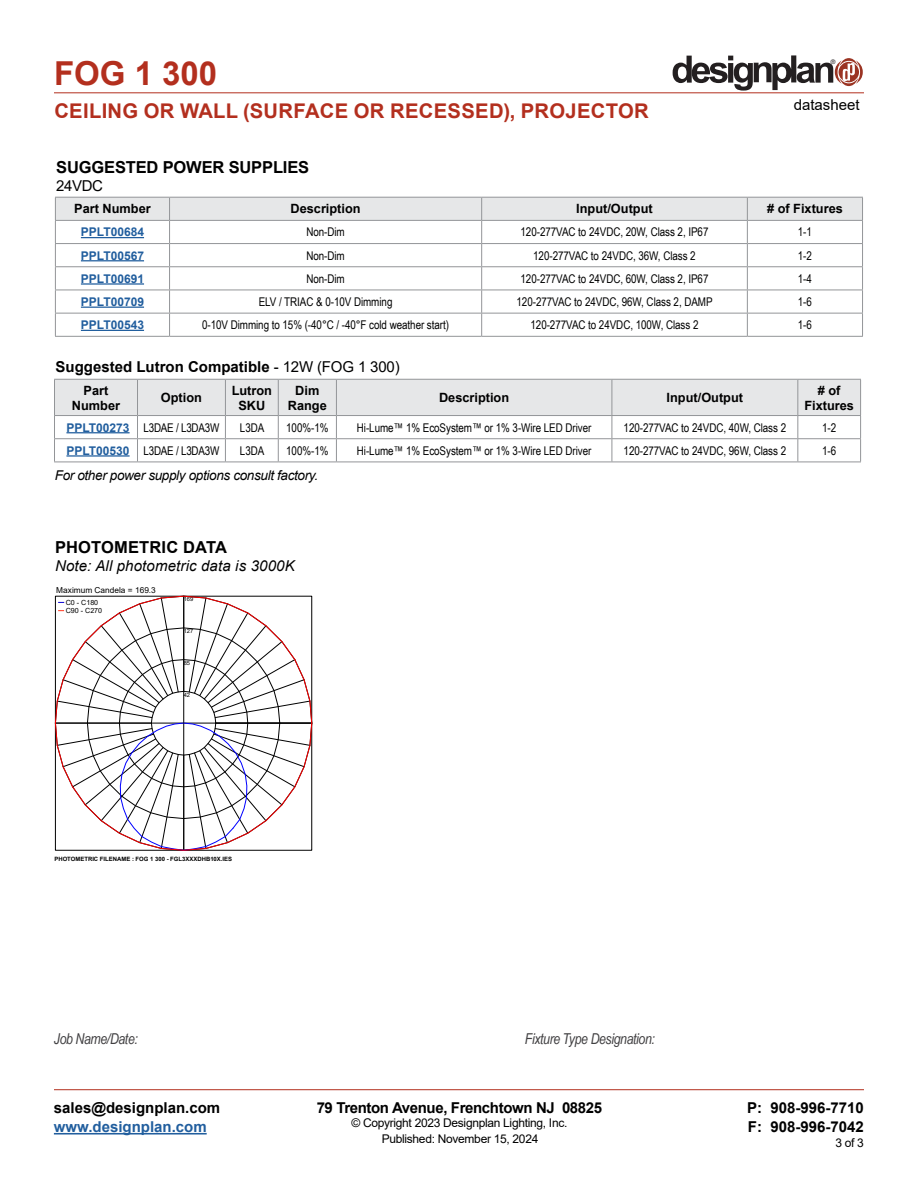
<style>
.page{position:relative;width:918px;height:1188px;background:#fff}
.page>*{position:absolute;margin:0;border:0;box-sizing:border-box;transform-origin:0 0}
.t1{font:700 33px "Arial";color:#b32f1e}
.t2{font:700 20.25px "Arial";letter-spacing:.015em;color:#b32f1e}
.t3{font:700 16.5px "Arial";letter-spacing:-.01em;color:#000}
.t4{font:700 16.5px "Arial";letter-spacing:.01em;color:#000}
.t5{font:700 15px/19.5px "Arial";color:#000}
.t6{font:italic 15px "Arial Narrow";letter-spacing:-.025em;color:#414042}
.t7{font:700 15px "Arial";letter-spacing:-.025em;color:#000}
.t8{font:italic 15px "Arial";letter-spacing:.01em;color:#000}
.t9{font:700 15px "Arial";color:#215e9e}
.t10{font:15px "Arial";color:#000}
.t11{font:italic 13.5px "Arial";letter-spacing:-.025em;color:#000}
.t12{font:700 12.75px/15px "Arial";color:#000;text-align:center}
.t13{font:12px "Arial Narrow";letter-spacing:-.005em;color:#000}
.t14{font:12px "Arial";letter-spacing:-.025em;color:#000}
.t15{font:700 12px "Arial";color:#215e9e}
.t16{font:8.25px "Arial";color:#000}
.t17{font:7.05px/7.9px "Arial";color:#000}
.t18{font:6.3px "Helvetica";color:#231f20}
.t19{font:700 5.85px "Arial";color:#000}
.t20{font:5.7px "Arial";letter-spacing:.005em;color:#000}
.s1{font-weight:400}
.s2{font-family:"Arial";font-weight:700;color:#215e9e}
</style>
<div class="page">
<hr style="left:54px;top:93px;width:810px;height:1px;background:#b32f1e">
<hr style="left:54px;top:1089px;width:810px;height:1px;background:#b32f1e">
<hr style="left:54px;top:1133px;width:153px;height:2px;background:#215e9e">
<svg style="left:673px;top:55px;width:190px;height:36px"></svg>
<hr style="left:55px;top:336px;width:115px;height:1px;background:#939598">
<hr style="left:170px;top:336px;width:312px;height:1px;background:#939598">
<hr style="left:482px;top:336px;width:265px;height:1px;background:#939598">
<hr style="left:747px;top:336px;width:116px;height:1px;background:#939598">
<svg style="left:55px;top:197px;width:808px;height:139px"></svg>
<hr style="left:81px;top:237px;width:63px;height:1px;background:#215e9e">
<hr style="left:81px;top:260px;width:63px;height:1px;background:#215e9e">
<hr style="left:81px;top:283px;width:63px;height:2px;background:#215e9e">
<hr style="left:81px;top:307px;width:63px;height:1px;background:#215e9e">
<hr style="left:81px;top:330px;width:63px;height:1px;background:#215e9e">
<hr style="left:54px;top:462px;width:84px;height:1px;background:#939598">
<hr style="left:138px;top:462px;width:87px;height:1px;background:#939598">
<hr style="left:225px;top:462px;width:53px;height:1px;background:#939598">
<hr style="left:278px;top:462px;width:58px;height:1px;background:#939598">
<hr style="left:336px;top:462px;width:276px;height:1px;background:#939598">
<hr style="left:612px;top:462px;width:186px;height:1px;background:#939598">
<hr style="left:798px;top:462px;width:63px;height:1px;background:#939598">
<svg style="left:54px;top:380px;width:807px;height:82px"></svg>
<hr style="left:54px;top:379px;width:84px;height:1px;background:#939598">
<hr style="left:54px;top:380px;width:1px;height:35px;background:#939598">
<hr style="left:138px;top:379px;width:87px;height:1px;background:#939598">
<hr style="left:225px;top:379px;width:53px;height:1px;background:#939598">
<hr style="left:278px;top:379px;width:58px;height:1px;background:#939598">
<hr style="left:336px;top:379px;width:276px;height:1px;background:#939598">
<hr style="left:612px;top:379px;width:186px;height:1px;background:#939598">
<hr style="left:798px;top:379px;width:63px;height:1px;background:#939598">
<hr style="left:860px;top:380px;width:1px;height:35px;background:#939598">
<hr style="left:66px;top:432px;width:64px;height:1px;background:#215e9e">
<hr style="left:66px;top:455px;width:64px;height:2px;background:#215e9e">
<svg style="left:57px;top:598px;width:255px;height:253px"></svg>
<h1 class="t1" style="left:54px;top:50px;width:165px">FOG 1 300</h1>
<h2 class="t2" style="left:54px;top:97px;width:596px">CEILING OR WALL (SURFACE OR RECESSED), PROJECTOR</h2>
<h3 class="t3" style="left:56px;top:155px;width:254px">SUGGESTED POWER SUPPLIES</h3>
<p class="t10" style="left:56px;top:175px;width:48px">24VDC</p>
<p class="t18" style="left:831px;top:58px;width:6px">®</p>
<p class="t10" style="left:794px;top:95px;width:67px">datasheet</p>
<p class="t12" style="left:74px;top:202px;width:78px">Part Number</p>
<p class="t12" style="left:291px;top:202px;width:72px">Description</p>
<p class="t12" style="left:576px;top:202px;width:78px">Input/Output</p>
<p class="t12" style="left:767px;top:202px;width:77px"># of Fixtures</p>
<p class="t15" style="left:81px;top:224px;width:65px">PPLT00684</p>
<p class="t13" style="left:306px;top:223px;width:40px">Non-Dim</p>
<p class="t13" style="left:521px;top:223px;width:189px">120-277VAC to 24VDC, 20W, Class 2, IP67</p>
<p class="t13" style="left:798px;top:223px;width:16px">1-1</p>
<p class="t15" style="left:81px;top:247px;width:65px">PPLT00567</p>
<p class="t13" style="left:306px;top:246px;width:40px">Non-Dim</p>
<p class="t13" style="left:533px;top:246px;width:164px">120-277VAC to 24VDC, 36W, Class 2</p>
<p class="t13" style="left:798px;top:246px;width:16px">1-2</p>
<p class="t15" style="left:81px;top:270px;width:65px">PPLT00691</p>
<p class="t13" style="left:306px;top:270px;width:40px">Non-Dim</p>
<p class="t13" style="left:521px;top:270px;width:189px">120-277VAC to 24VDC, 60W, Class 2, IP67</p>
<p class="t13" style="left:798px;top:270px;width:16px">1-4</p>
<p class="t15" style="left:81px;top:293px;width:65px">PPLT00709</p>
<p class="t13" style="left:259px;top:293px;width:135px">ELV / TRIAC &amp; 0-10V Dimming</p>
<p class="t13" style="left:517px;top:293px;width:198px">120-277VAC to 24VDC, 96W, Class 2, DAMP</p>
<p class="t13" style="left:798px;top:293px;width:16px">1-6</p>
<p class="t15" style="left:81px;top:316px;width:65px">PPLT00543</p>
<p class="t13" style="left:202px;top:316px;width:248px">0-10V Dimming to 15% (-40°C / -40°F cold weather start)</p>
<p class="t13" style="left:531px;top:316px;width:169px">120-277VAC to 24VDC, 100W, Class 2</p>
<p class="t13" style="left:798px;top:316px;width:16px">1-6</p>
<p class="t5" style="left:56px;top:357px;width:346px">Suggested Lutron Compatible <span class="s1">- 12W (FOG 1 300)</span></p>
<p class="t12" style="left:72px;top:383px;width:50px">Part<br>Number</p>
<p class="t12" style="left:161px;top:390px;width:43px">Option</p>
<p class="t12" style="left:232px;top:383px;width:42px">Lutron<br>SKU</p>
<p class="t12" style="left:288px;top:383px;width:40px">Dim<br>Range</p>
<p class="t12" style="left:439px;top:390px;width:72px">Description</p>
<p class="t12" style="left:667px;top:390px;width:78px">Input/Output</p>
<p class="t12" style="left:804px;top:383px;width:51px"># of<br>Fixtures</p>
<p class="t13" style="left:66px;top:418px;width:154px"><span class="s2">PPLT00273</span> L3DAE / L3DA3W</p>
<p class="t13" style="left:240px;top:418px;width:26px">L3DA</p>
<p class="t13" style="left:286px;top:418px;width:44px">100%-1%</p>
<p class="t13" style="left:357px;top:418px;width:236px">Hi-Lume™ 1% EcoSystem™ or 1% 3-Wire LED Driver</p>
<p class="t13" style="left:624px;top:418px;width:164px">120-277VAC to 24VDC, 40W, Class 2</p>
<p class="t13" style="left:822px;top:418px;width:16px">1-2</p>
<p class="t13" style="left:66px;top:442px;width:154px"><span class="s2">PPLT00530</span> L3DAE / L3DA3W</p>
<p class="t13" style="left:240px;top:442px;width:26px">L3DA</p>
<p class="t13" style="left:286px;top:442px;width:44px">100%-1%</p>
<p class="t13" style="left:357px;top:442px;width:236px">Hi-Lume™ 1% EcoSystem™ or 1% 3-Wire LED Driver</p>
<p class="t13" style="left:624px;top:442px;width:164px">120-277VAC to 24VDC, 96W, Class 2</p>
<p class="t13" style="left:822px;top:442px;width:16px">1-6</p>
<p class="t11" style="left:55px;top:467px;width:265px">For other power supply options consult factory.</p>
<h3 class="t4" style="left:55px;top:536px;width:174px">PHOTOMETRIC DATA</h3>
<p class="t8" style="left:55px;top:556px;width:241px">Note: All photometric data is 3000K</p>
<p class="t16" style="left:56px;top:584px;width:101px">Maximum Candela = 169.3</p>
<p class="t17" style="left:66px;top:599px;width:38px">C0 - C180<br>C90 - C270</p>
<p class="t20" style="left:184px;top:595px;width:11px">169</p>
<p class="t20" style="left:184px;top:627px;width:11px">127</p>
<p class="t20" style="left:184px;top:659px;width:8px">85</p>
<p class="t20" style="left:184px;top:691px;width:8px">42</p>
<p class="t19" style="left:54px;top:855px;width:179px">PHOTOMETRIC FILENAME : FOG 1 300 - FGL3XXXDHB10X.IES</p>
<p class="t6" style="left:54px;top:1028px;width:85px">Job Name/Date:</p>
<p class="t6" style="left:525px;top:1029px;width:132px">Fixture Type Designation:</p>
<p class="t5" style="left:54px;top:1098px;width:168px">sales@designplan.com</p>
<p class="t9" style="left:54px;top:1116px;width:154px">www.designplan.com</p>
<p class="t7" style="left:317px;top:1097px;width:287px">79 Trenton Avenue, Frenchtown NJ 08825</p>
<p class="t14" style="left:351px;top:1115px;width:217px">© Copyright 2023 Designplan Lighting, Inc.</p>
<p class="t5" style="left:747px;top:1098px;width:118px">P: 908-996-7710<br>F: 908-996-7042</p>
<p class="t14" style="left:382px;top:1130px;width:158px">Published: November 15, 2024</p>
<p class="t14" style="left:835px;top:1135px;width:30px">3 of 3</p>
</div>
